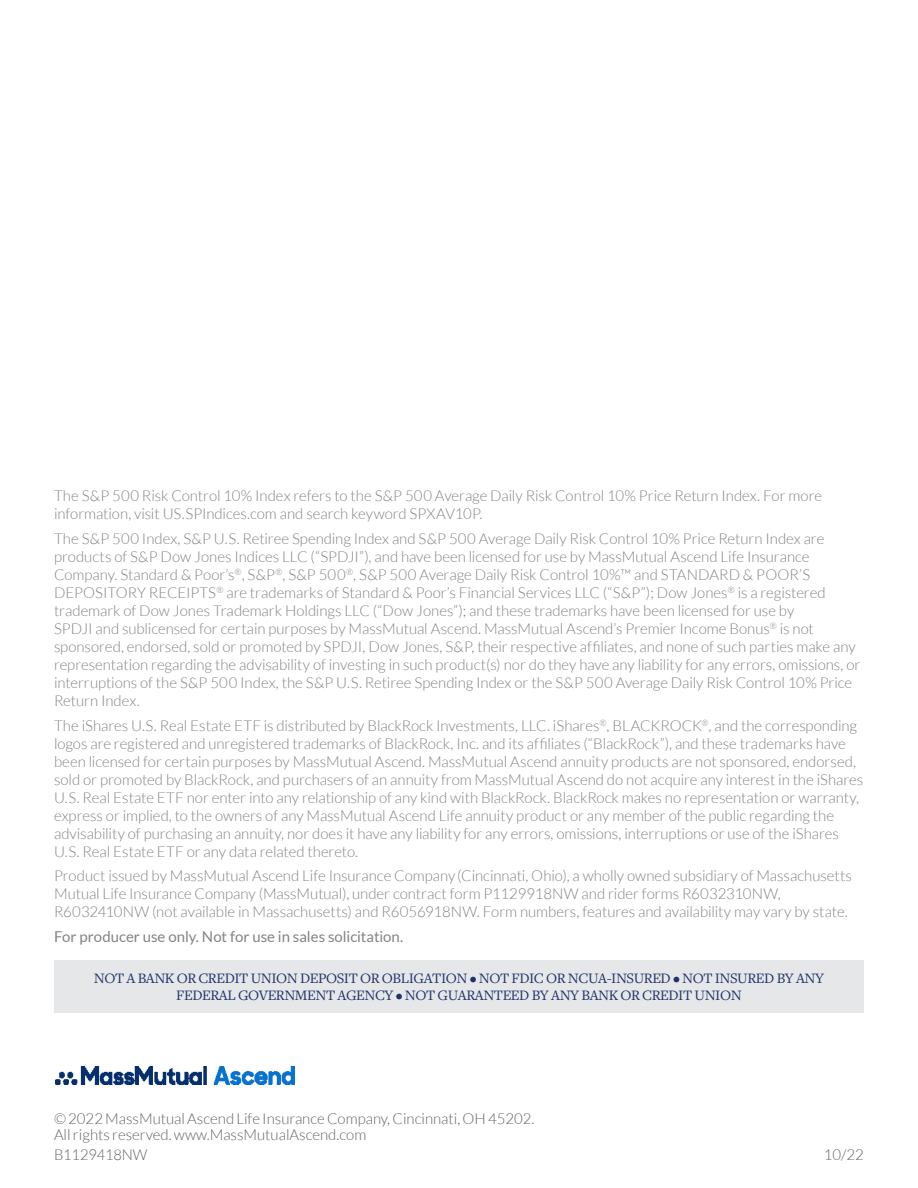
<style>
.page{position:relative;width:918px;height:1188px;background:#fff}
.page>*{position:absolute;margin:0;border:0;box-sizing:border-box;transform-origin:0 0}
.t1{font:300 15px/18px "Lato";letter-spacing:-.005em;color:#838386}
.bank_box{font:15px/16.5px "Freight Text Pro";letter-spacing:-.03em;color:#1f3369;text-align:center}
.Copyright{font:300 15px/15.8px "Lato";color:#636366}
.t2{font:15px "Lato";color:#838386}
.Form_Number___Compli{font:300 15px "Lato";letter-spacing:-.01em;color:#636366}
</style>
<div class="page">
<div style="left:54px;top:960px;width:810px;height:52px;background:#e6e7e9"></div>
<img style="left:56px;top:1067px;width:239px;height:18px">
<p class="t1" style="left:54px;top:487px;width:770px">The S&amp;P 500 Risk Control 10% Index refers to the S&amp;P 500 Average Daily Risk Control 10% Price Return Index. For more information, visit US.SPIndices.com and search keyword SPXAV10P.</p>
<p class="t1" style="left:54px;top:530px;width:808px">The S&amp;P 500 Index, S&amp;P U.S. Retiree Spending Index and S&amp;P 500 Average Daily Risk Control 10% Price Return Index are products of S&amp;P Dow Jones Indices LLC (“SPDJI”), and have been licensed for use by MassMutual Ascend Life Insurance Company. Standard &amp; Poor’s<sup>®</sup>, S&amp;P<sup>®</sup>, S&amp;P 500<sup>®</sup>, S&amp;P 500 Average Daily Risk Control 10%™ and STANDARD &amp; POOR’S DEPOSITORY RECEIPTS<sup>®</sup> are trademarks of Standard &amp; Poor’s Financial Services LLC (“S&amp;P”); Dow Jones<sup>®</sup> is a registered trademark of Dow Jones Trademark Holdings LLC (“Dow Jones”); and these trademarks have been licensed for use by<br>SPDJI and sublicensed for certain purposes by MassMutual Ascend. MassMutual Ascend’s Premier Income Bonus<sup>®</sup> is not sponsored, endorsed, sold or promoted by SPDJI, Dow Jones, S&amp;P, their respective affiliates, and none of such parties make any representation regarding the advisability of investing in such product(s) nor do they have any liability for any errors, omissions, or interruptions of the S&amp;P 500 Index, the S&amp;P U.S. Retiree Spending Index or the S&amp;P 500 Average Daily Risk Control 10% Price Return Index.</p>
<p class="t1" style="left:54px;top:716px;width:811px">The iShares U.S. Real Estate ETF is distributed by BlackRock Investments, LLC. iShares<sup>®</sup>, BLACKROCK<sup>®</sup>, and the corresponding logos are registered and unregistered trademarks of BlackRock, Inc. and its affiliates (“BlackRock”), and these trademarks have been licensed for certain purposes by MassMutual Ascend. MassMutual Ascend annuity products are not sponsored, endorsed, sold or promoted by BlackRock, and purchasers of an annuity from MassMutual Ascend do not acquire any interest in the iShares U.S. Real Estate ETF nor enter into any relationship of any kind with BlackRock. BlackRock makes no representation or warranty, express or implied, to the owners of any MassMutual Ascend Life annuity product or any member of the public regarding the advisability of purchasing an annuity, nor does it have any liability for any errors, omissions, interruptions or use of the iShares U.S. Real Estate ETF or any data related thereto.</p>
<p class="t1" style="left:54px;top:867px;width:800px">Product issued by MassMutual Ascend Life Insurance Company(Cincinnati, Ohio), a wholly owned subsidiary of Massachusetts<br>Mutual Life Insurance Company (MassMutual), under contract form P1129918NW and rider forms R6032310NW,<br>R6032410NW (not available in Massachusetts) and R6056918NW. Form numbers, features and availability may vary by state.</p>
<p class="t2" style="left:54px;top:928px;width:351px">For producer use only. Not for use in sales solicitation.</p>
<p class="bank_box" style="left:94px;top:970px;width:732px">NOT A BANK OR CREDIT UNION DEPOSIT OR OBLIGATION • NOT FDIC OR NCUA-INSURED • NOT INSURED BY ANY<br>FEDERAL GOVERNMENT AGENCY • NOT GUARANTEED BY ANY BANK OR CREDIT UNION</p>
<p class="Copyright" style="left:54px;top:1111px;width:482px">© 2022 MassMutual Ascend Life Insurance Company, Cincinnati, OH 45202.<br>All rights reserved. www.MassMutualAscend.com</p>
<p class="Form_Number___Compli" style="left:54px;top:1146px;width:95px">B1129418NW</p>
<p class="Form_Number___Compli" style="left:824px;top:1146px;width:42px">10/22</p>
</div>
